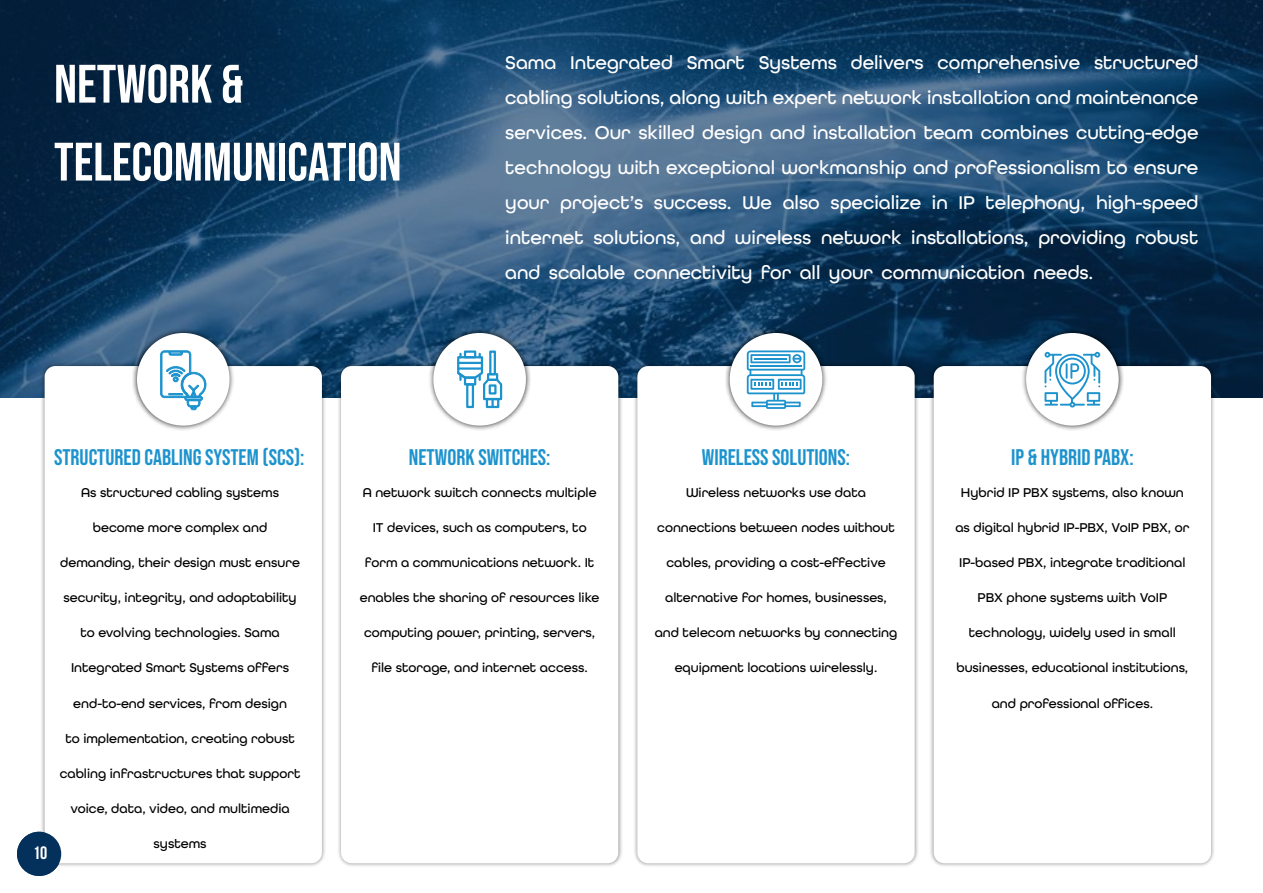
<style>
.page{position:relative;width:1263px;height:893px;background:#fff}
.page>*{position:absolute;margin:0;border:0;box-sizing:border-box;transform-origin:0 0}
.t1{font:54px/78px "Bebas Neue";color:#fff}
.t2{font:22.5px "Bebas Neue";color:#1d93ce}
.t3{font:500 19.5px/35.1px "All Round Gothic";color:#fff;text-align:justify}
.t4{font:700 18px "Bebas Neue";color:#fff}
.t5{font:500 13.5px "All Round Gothic";color:#000}
</style>
<div class="page">
<svg style="left:0;top:0;width:1263px;height:398px;background:#1b4366"></svg>
<div style="left:41px;top:362px;width:285px;height:506px;background:#000;opacity:.41"></div>
<div style="left:45px;top:366px;width:277px;height:497px;background:#fff;border-radius:11px"></div>
<div style="left:337px;top:362px;width:285px;height:506px;background:#000;opacity:.41"></div>
<div style="left:341px;top:366px;width:277px;height:497px;background:#fff;border-radius:11px"></div>
<div style="left:633px;top:362px;width:285px;height:506px;background:#000;opacity:.41"></div>
<div style="left:637px;top:366px;width:278px;height:497px;background:#fff;border-radius:11px"></div>
<div style="left:930px;top:362px;width:285px;height:506px;background:#000;opacity:.41"></div>
<div style="left:934px;top:366px;width:277px;height:497px;background:#fff;border-radius:11px"></div>
<div style="left:132px;top:328px;width:102px;height:102px;background:#000;opacity:.75"></div>
<div style="left:137px;top:333px;width:93px;height:93px;background:#fff;border-radius:50%"></div>
<div style="left:429px;top:328px;width:102px;height:102px;background:#000;opacity:.75"></div>
<div style="left:433px;top:333px;width:93px;height:93px;background:#fff;border-radius:50%"></div>
<div style="left:725px;top:328px;width:102px;height:102px;background:#000;opacity:.75"></div>
<div style="left:730px;top:333px;width:92px;height:93px;background:#fff;border-radius:50%"></div>
<div style="left:1021px;top:328px;width:102px;height:102px;background:#000;opacity:.75"></div>
<div style="left:1026px;top:333px;width:93px;height:93px;background:#fff;border-radius:50%"></div>
<div style="left:489px;top:350px;width:7px;height:25px;border:2px solid #1d93ce"></div>
<div style="left:486px;top:398px;width:13px;height:10px;border:2px solid #1d93ce"></div>
<div style="left:464px;top:350px;width:12px;height:8px;border:2px solid #1d93ce"></div>
<div style="left:466px;top:383px;width:8px;height:25px;border:2px solid #1d93ce"></div>
<svg style="left:457px;top:354px;width:45px;height:53px"></svg>
<svg style="left:747px;top:350px;width:58px;height:59px"></svg>
<svg style="left:1044px;top:352px;width:56px;height:56px"></svg>
<svg style="left:160px;top:350px;width:46px;height:60px"></svg>
<div style="left:17px;top:832px;width:44px;height:44px;background:#04315c;border-radius:50%"></div>
<p class="t1" style="left:54px;top:44px;width:349px">NETWORK &amp;<br>TELECOMMUNICATION</p>
<p class="t3" style="left:505px;top:44px;width:695px">Sama Integrated Smart Systems delivers comprehensive structured cabling solutions, along with expert network installation and maintenance services. Our skilled design and installation team combines cutting-edge technology with exceptional workmanship and professionalism to ensure your project’s success. We also specialize in IP telephony, high-speed internet solutions, and wireless network installations, providing robust and scalable connectivity for all your communication needs.</p>
<p class="t2" style="left:54px;top:445px;width:252px">STRUCTURED CABLING SYSTEM (SCS):</p>
<p class="t2" style="left:409px;top:445px;width:143px">NETWORK SWITCHES:</p>
<p class="t2" style="left:702px;top:445px;width:150px">WIRELESS SOLUTIONS:</p>
<p class="t2" style="left:1011px;top:445px;width:124px">IP &amp; HYBRID PABX:</p>
<p class="t5" style="left:81px;top:484px;width:200px">As structured cabling systems</p>
<p class="t5" style="left:93px;top:520px;width:176px">become more complex and</p>
<p class="t5" style="left:60px;top:555px;width:241px">demanding, their design must ensure</p>
<p class="t5" style="left:63px;top:590px;width:235px">security, integrity, and adaptability</p>
<p class="t5" style="left:80px;top:625px;width:201px">to evolving technologies. Sama</p>
<p class="t5" style="left:71px;top:660px;width:220px">Integrated Smart Systems offers</p>
<p class="t5" style="left:73px;top:695px;width:215px">end-to-end services, from design</p>
<p class="t5" style="left:65px;top:730px;width:231px">to implementation, creating robust</p>
<p class="t5" style="left:60px;top:765px;width:242px">cabling infrastructures that support</p>
<p class="t5" style="left:70px;top:800px;width:221px">voice, data, video, and multimedia</p>
<p class="t5" style="left:154px;top:835px;width:55px">systems</p>
<p class="t5" style="left:363px;top:484px;width:235px">A network switch connects multiple</p>
<p class="t5" style="left:373px;top:520px;width:215px">IT devices, such as computers, to</p>
<p class="t5" style="left:365px;top:555px;width:231px">form a communications network. It</p>
<p class="t5" style="left:360px;top:590px;width:241px">enables the sharing of resources like</p>
<p class="t5" style="left:364px;top:625px;width:233px">computing power, printing, servers,</p>
<p class="t5" style="left:372px;top:660px;width:218px">file storage, and internet access.</p>
<p class="t5" style="left:686px;top:484px;width:181px">Wireless networks use data</p>
<p class="t5" style="left:657px;top:520px;width:239px">connections between nodes without</p>
<p class="t5" style="left:666px;top:555px;width:221px">cables, providing a cost-effective</p>
<p class="t5" style="left:665px;top:590px;width:223px">alternative for homes, businesses,</p>
<p class="t5" style="left:655px;top:625px;width:244px">and telecom networks by connecting</p>
<p class="t5" style="left:675px;top:660px;width:204px">equipment locations wirelessly.</p>
<p class="t5" style="left:961px;top:484px;width:224px">Hybrid IP PBX systems, also known</p>
<p class="t5" style="left:955px;top:520px;width:236px">as digital hybrid IP-PBX, VoIP PBX, or</p>
<p class="t5" style="left:959px;top:555px;width:228px">IP-based PBX, integrate traditional</p>
<p class="t5" style="left:978px;top:590px;width:191px">PBX phone systems with VoIP</p>
<p class="t5" style="left:969px;top:625px;width:208px">technology, widely used in small</p>
<p class="t5" style="left:956px;top:660px;width:233px">businesses, educational institutions,</p>
<p class="t5" style="left:992px;top:695px;width:163px">and professional offices.</p>
<p class="t4" style="left:33px;top:843px;width:16px">10</p>
</div>
